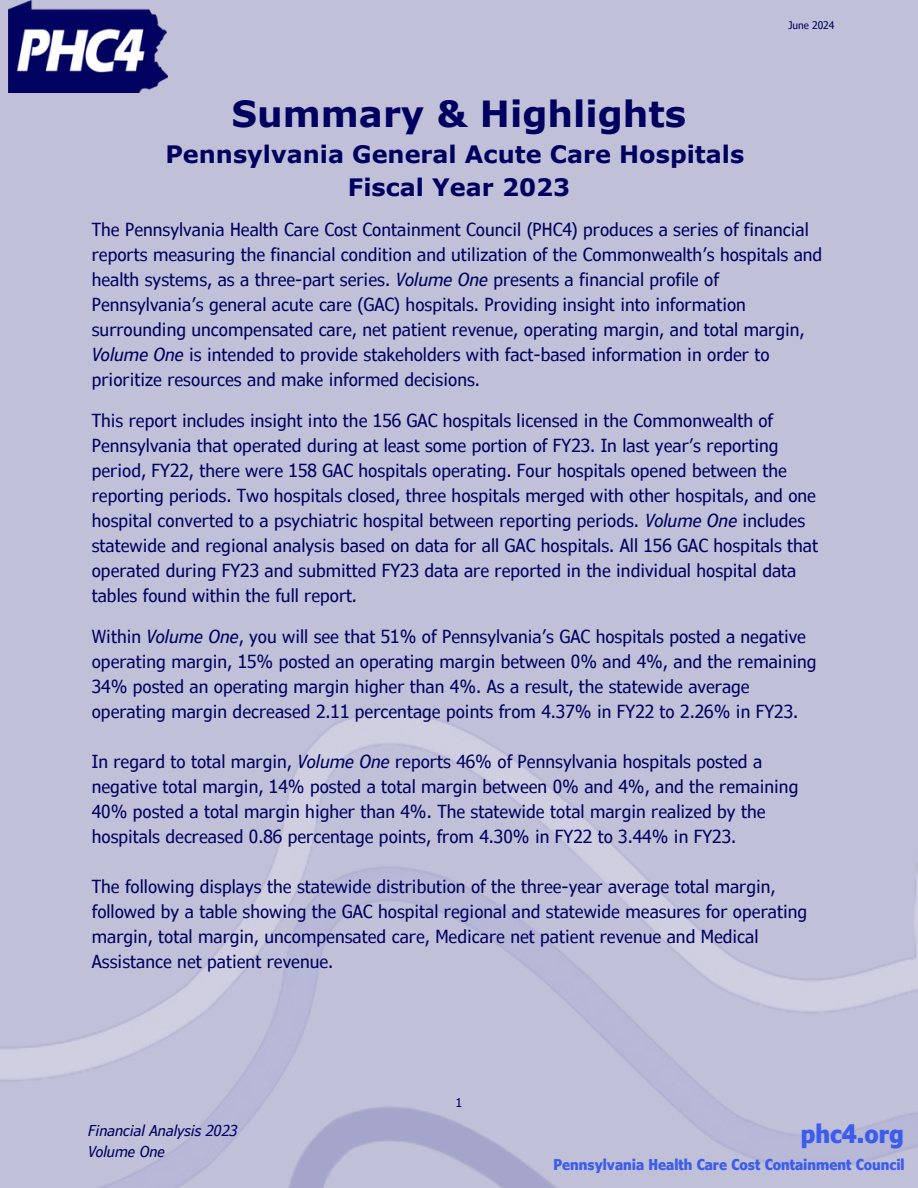
<style>
.page{position:relative;width:918px;height:1188px;background:#c0c0d8}
.page>*{position:absolute;margin:0;border:0;box-sizing:border-box;transform-origin:0 0}
.t1{font:700 36px "Verdana Pro";color:#000060}
.t2{font:700 condensed 25.5px "Verdana Pro";color:#3c5dec}
.t3{font:700 24px/33px "Verdana Pro";color:#000060;text-align:center}
.t4{font:condensed 18px/25px "Verdana Pro";color:#000060}
.t5{font:700 condensed 15px "Verdana Pro";color:#3c5dec}
.t6{font:italic condensed 15px/20.2px "Verdana Pro";color:#000060}
.t7{font:condensed 12px "Verdana Pro";color:#000060}
.t8{font:condensed 10.5px "Verdana Pro";color:#000060}
.s1{font-style:italic}
</style>
<div class="page">
<img style="left:9px;top:0;width:158px;height:92px">
<h1 class="t1" style="left:232px;top:91px;width:456px">Summary &amp; Highlights</h1>
<h1 class="t3" style="left:165px;top:137px;width:580px">Pennsylvania General Acute Care Hospitals<br>Fiscal Year 2023</h1>
<h2 class="t8" style="left:788px;top:18px;width:48px">June 2024</h2>
<h2 class="t4" style="left:92px;top:217px;width:732px">The Pennsylvania Health Care Cost Containment Council (PHC4) produces a series of financial reports measuring the financial condition and utilization of the Commonwealth’s hospitals and health systems, as a three-part series. <span class="s1">Volume One</span> presents a financial profile of Pennsylvania’s general acute care (GAC) hospitals. Providing insight into information surrounding uncompensated care, net patient revenue, operating margin, and total margin, <span class="s1">Volume One</span> is intended to provide stakeholders with fact-based information in order to prioritize resources and make informed decisions.</h2>
<h2 class="t4" style="left:92px;top:408px;width:728px">This report includes insight into the 156 GAC hospitals licensed in the Commonwealth of Pennsylvania that operated during at least some portion of FY23. In last year’s reporting period, FY22, there were 158 GAC hospitals operating. Four hospitals opened between the reporting periods. Two hospitals closed, three hospitals merged with other hospitals, and one hospital converted to a psychiatric hospital between reporting periods. <span class="s1">Volume One</span> includes statewide and regional analysis based on data for all GAC hospitals. All 156 GAC hospitals that operated during FY23 and submitted FY23 data are reported in the individual hospital data tables found within the full report<span class="s1">.</span></h2>
<h2 class="t4" style="left:92px;top:624px;width:726px">Within <span class="s1">Volume One</span>, you will see that 51% of Pennsylvania’s GAC hospitals posted a negative operating margin, 15% posted an operating margin between 0% and 4%, and the remaining 34% posted an operating margin higher than 4%. As a result, the statewide average operating margin decreased 2.11 percentage points from 4.37% in FY22 to 2.26% in FY23.</h2>
<h2 class="t4" style="left:92px;top:749px;width:708px">In regard to total margin, <span class="s1">Volume One</span> reports 46% of Pennsylvania hospitals posted a negative total margin, 14% posted a total margin between 0% and 4%, and the remaining 40% posted a total margin higher than 4%. The statewide total margin realized by the hospitals decreased 0.86 percentage points, from 4.30% in FY22 to 3.44% in FY23.</h2>
<h4 class="t4" style="left:92px;top:874px;width:717px">The following displays the statewide distribution of the three-year average total margin, followed by a table showing the GAC hospital regional and statewide measures for operating margin, total margin, uncompensated care, Medicare net patient revenue and Medical Assistance net patient revenue.</h4>
<h1 class="t6" style="left:88px;top:1120px;width:151px">Financial Analysis 2023<br>Volume One</h1>
<p class="t7" style="left:456px;top:1095px;width:8px">1</p>
<p class="t2" style="left:801px;top:1117px;width:105px">phc4.org</p>
<p class="t5" style="left:554px;top:1154px;width:353px">Pennsylvania Health Care Cost Containment Council</p>
</div>
